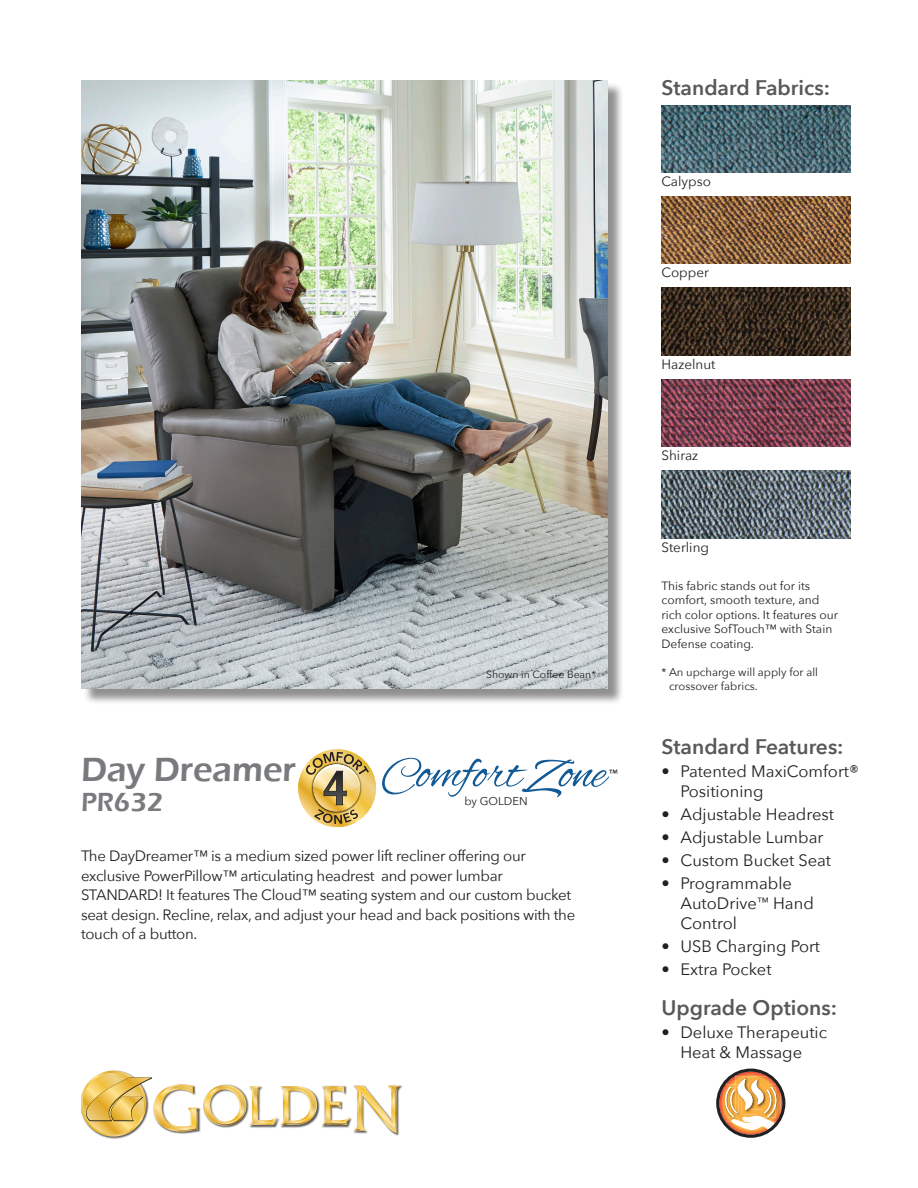
<style>
.page{position:relative;width:918px;height:1188px;background:#fff}
.page>*{position:absolute;margin:0;border:0;box-sizing:border-box;transform-origin:0 0}
.t1{font:600 34.5px "Eras ITC";color:#787a7d}
.t2{font:600 27px "Eras ITC";color:#787a7d}
.t3{font:600 21px "Avenir Next";color:#57585a}
.t4{font:16.5px/19.8px "Avenir Next";color:#231f20}
.t5{font:15px/19.5px "Avenir Next";letter-spacing:-.02em;color:#231f20}
.t6{font:13.5px "Avenir Next";color:#231f20}
.t7{font:12px/14.4px "Avenir Next";color:#231f20}
.t8{font:11.25px/13.5px "Avenir Next";color:#231f20}
.t9{font:10.5px "Avenir Next";color:#231f20}
</style>
<div class="page">
<div style="left:83px;top:83px;width:541px;height:622px;background:#231f20;opacity:.5"></div>
<img style="left:81px;top:80px;width:527px;height:608px">
<svg style="left:382px;top:758px;width:235px;height:39px"></svg>
<svg style="left:298px;top:749px;width:78px;height:78px"></svg>
<svg style="left:306px;top:752px;width:63px;height:72px;background:#c9ae6c"></svg>
<img style="left:104px;top:1070px;width:21px;height:69px">
<svg style="left:81px;top:1071px;width:319px;height:66px"></svg>
<img style="left:662px;top:105px;width:188px;height:67px">
<img style="left:662px;top:196px;width:188px;height:68px">
<img style="left:662px;top:288px;width:188px;height:67px">
<img style="left:662px;top:379px;width:188px;height:68px">
<img style="left:662px;top:471px;width:188px;height:67px">
<svg style="left:716px;top:1069px;width:69px;height:69px"></svg>
<p class="t9" style="left:486px;top:666px;width:111px">Shown in Coffee Bean*</p>
<p class="t1" style="left:81px;top:750px;width:216px">Day Dreamer</p>
<p class="t2" style="left:81px;top:787px;width:84px">PR632</p>
<p class="t5" style="left:81px;top:846px;width:496px">The DayDreamer™ is a medium sized power lift recliner offering our exclusive PowerPillow™ articulating headrest and power lumbar STANDARD! It features The Cloud™ seating system and our custom bucket seat design. Recline, relax, and adjust your head and back positions with the touch of a button.</p>
<p class="t8" style="left:464px;top:794px;width:65px">by GOLDEN</p>
<p class="t3" style="left:662px;top:69px;width:170px">Standard Fabrics:</p>
<p class="t6" style="left:662px;top:170px;width:51px">Calypso</p>
<p class="t6" style="left:662px;top:261px;width:49px">Copper</p>
<p class="t6" style="left:662px;top:353px;width:55px">Hazelnut</p>
<p class="t6" style="left:662px;top:444px;width:38px">Shiraz</p>
<p class="t6" style="left:662px;top:536px;width:49px">Sterling</p>
<p class="t7" style="left:662px;top:578px;width:178px">This fabric stands out for its comfort, smooth texture, and rich color options. It features our exclusive SofTouch™ with Stain<br>Defense coating.</p>
<p class="t8" style="left:669px;top:665px;width:151px;text-indent:-8px">* An upcharge will apply for all crossover fabrics.</p>
<p class="t3" style="left:662px;top:729px;width:184px">Standard Features:</p>
<p class="t4" style="left:680px;top:761px;width:180px;text-indent:-19px">• Patented MaxiComfort®<br>Positioning</p>
<p class="t4" style="left:662px;top:804px;width:174px">• Adjustable Headrest</p>
<p class="t4" style="left:662px;top:827px;width:163px">• Adjustable Lumbar</p>
<p class="t4" style="left:662px;top:850px;width:171px">• Custom Bucket Seat</p>
<p class="t4" style="left:680px;top:873px;width:135px;text-indent:-19px">• Programmable<br>AutoDrive<sup>™</sup> Hand<br>Control</p>
<p class="t4" style="left:662px;top:935px;width:160px">• USB Charging Port</p>
<p class="t4" style="left:662px;top:958px;width:112px">• Extra Pocket</p>
<p class="t3" style="left:662px;top:989px;width:177px">Upgrade Options:</p>
<p class="t4" style="left:662px;top:1021px;width:167px;text-align:center">• Deluxe Therapeutic<br>Heat &amp; Massage</p>
</div>
